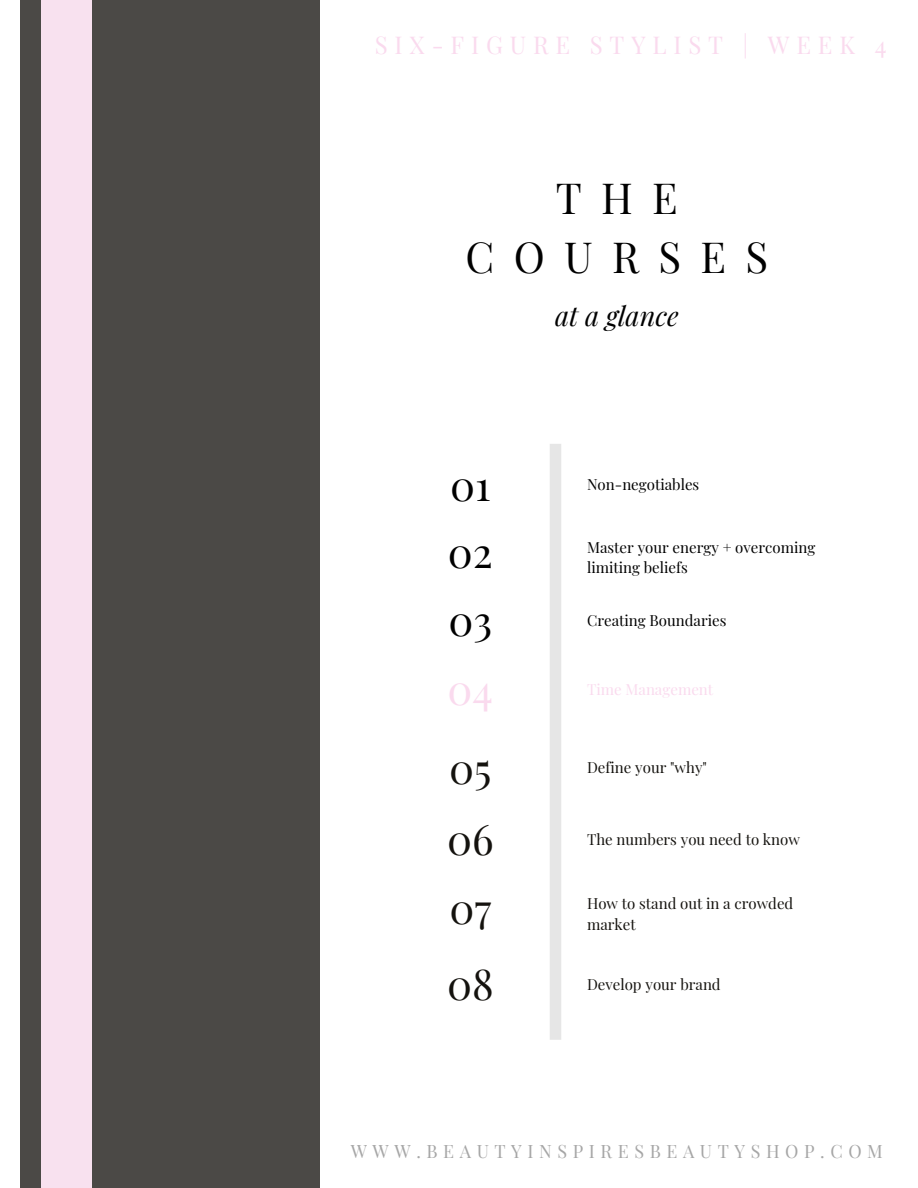
<style>
.page{position:relative;width:918px;height:1188px;background:#fff}
.page>*{position:absolute;margin:0;border:0;box-sizing:border-box;transform-origin:0 0}
.t1{font:42px/58.8px "Playfair Display";letter-spacing:.46em;color:#000;text-align:center}
.t2{font:41.7px "Playfair Display";color:#14120e}
.t3{font:41.7px "Playfair Display";color:#000}
.t4{font:41.7px "Playfair Display";color:#fadaee}
.t5{font:italic 27px "Playfair Display";color:#000}
.t6{font:24px "Playfair Display";letter-spacing:.285em;color:#fadaee}
.t7{font:18px "Playfair Display";letter-spacing:.31em;color:#a6a6a6}
.t8{font:15px/20.7px "Playfair Display";color:#14120e}
.t9{font:15px/20.7px "Playfair Display";color:#000}
.t10{font:15px "Playfair Display";color:#fadaee}
</style>
<div class="page">
<div style="left:20px;top:0;width:300px;height:1188px;background:#4b4946"></div>
<div style="left:42px;top:0;width:50px;height:1188px;background:#f8e1ef"></div>
<div style="left:550px;top:444px;width:11px;height:596px;background:#e6e6e6"></div>
<h3 class="t6" style="left:375px;top:28px;width:513px">SIX-FIGURE STYLIST | WEEK 4</h3>
<h1 class="t1" style="left:466px;top:168px;width:304px">THE<br>COURSES</h1>
<h3 class="t5" style="left:555px;top:297px;width:125px">at a glance</h3>
<h2 class="t3" style="left:450px;top:455px;width:42px">01</h2>
<h2 class="t3" style="left:448px;top:523px;width:46px">02</h2>
<h2 class="t3" style="left:448px;top:591px;width:45px">03</h2>
<h2 class="t4" style="left:448px;top:660px;width:47px">04</h2>
<h2 class="t2" style="left:449px;top:738px;width:44px">05</h2>
<h2 class="t2" style="left:447px;top:810px;width:48px">06</h2>
<h2 class="t2" style="left:449px;top:879px;width:43px">07</h2>
<h2 class="t2" style="left:447px;top:955px;width:48px">08</h2>
<p class="t9" style="left:587px;top:473px;width:114px">Non-negotiables</p>
<p class="t9" style="left:587px;top:536px;width:230px">Master your energy + overcoming limiting beliefs</p>
<p class="t9" style="left:587px;top:610px;width:141px">Creating Boundaries</p>
<p class="t10" style="left:587px;top:678px;width:128px">Time Management</p>
<p class="t8" style="left:587px;top:756px;width:122px">Define your "why"</p>
<p class="t8" style="left:587px;top:828px;width:214px">The numbers you need to know</p>
<p class="t8" style="left:587px;top:892px;width:208px">How to stand out in a crowded market</p>
<p class="t8" style="left:587px;top:973px;width:135px">Develop your brand</p>
<p class="t7" style="left:351px;top:1139px;width:534px">WWW.BEAUTYINSPIRESBEAUTYSHOP.COM</p>
</div>
